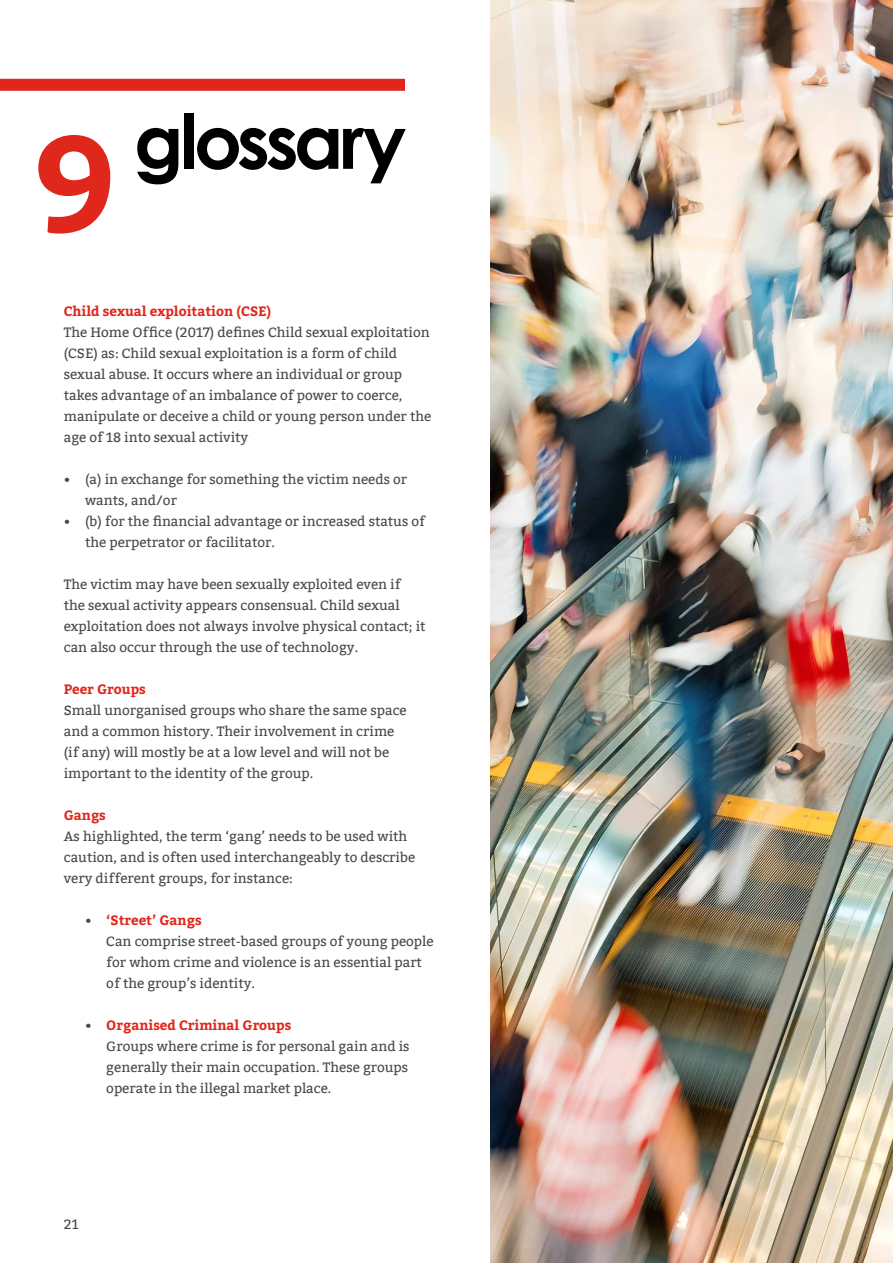
<style>
.page{position:relative;width:893px;height:1263px;background:#fff}
.page>*{position:absolute;margin:0;border:0;box-sizing:border-box;transform-origin:0 0}
.t1{font:700 135px "Bitter";color:#df271c}
.t2{font:700 75px "Century Gothic";letter-spacing:-.05em;color:#000}
.t3{font:13.5px/21px "Bitter";color:#4a4a49}
.t4{font:700 13.5px "Bitter";color:#df271c}
.s1{font-weight:700;color:#df271c}
</style>
<div class="page">
<div style="left:0;top:79px;width:405px;height:12px;background:#df271c"></div>
<img style="left:491px;top:0;width:402px;height:1263px">
<h1 class="t1" style="left:34px;top:103px;width:85px">9</h1>
<h2 class="t2" style="left:134px;top:85px;width:274px">glossary</h2>
<p class="t4" style="left:64px;top:303px;width:209px">Child sexual exploitation (CSE)</p>
<p class="t3" style="left:64px;top:322px;width:369px">The Home Office (2017) defines Child sexual exploitation (CSE) as: Child sexual exploitation is a form of child sexual abuse. It occurs where an individual or group takes advantage of an imbalance of power to coerce, manipulate or deceive a child or young person under the age of 18 into sexual activity</p>
<p class="t3" style="left:85px;top:469px;width:324px;text-indent:-21px">• (a) in exchange for something the victim needs or wants, and/or</p>
<p class="t3" style="left:85px;top:511px;width:342px;text-indent:-21px">• (b) for the financial advantage or increased status of the perpetrator or facilitator.</p>
<p class="t3" style="left:64px;top:574px;width:363px">The victim may have been sexually exploited even if<br>the sexual activity appears consensual. Child sexual exploitation does not always involve physical contact; it can also occur through the use of technology.</p>
<p class="t4" style="left:64px;top:681px;width:84px">Peer Groups</p>
<p class="t3" style="left:64px;top:700px;width:344px">Small unorganised groups who share the same space and a common history. Their involvement in crime (if any) will mostly be at a low level and will not be important to the identity of the group.</p>
<p class="t4" style="left:64px;top:807px;width:44px">Gangs</p>
<p class="t3" style="left:64px;top:826px;width:353px">As highlighted, the term ‘gang’ needs to be used with caution, and is often used interchangeably to describe very different groups, for instance:</p>
<p class="t3" style="left:106px;top:910px;width:329px;text-indent:-21px">• <span class="s1">‘Street’ Gangs<br></span>Can comprise street-based groups of young people for whom crime and violence is an essential part of the group’s identity.</p>
<p class="t3" style="left:106px;top:1015px;width:305px;text-indent:-21px">• <span class="s1">Organised Criminal Groups<br></span>Groups where crime is for personal gain and is generally their main occupation. These groups operate in the illegal market place.</p>
<p class="t3" style="left:64px;top:1214px;width:16px">21</p>
</div>
